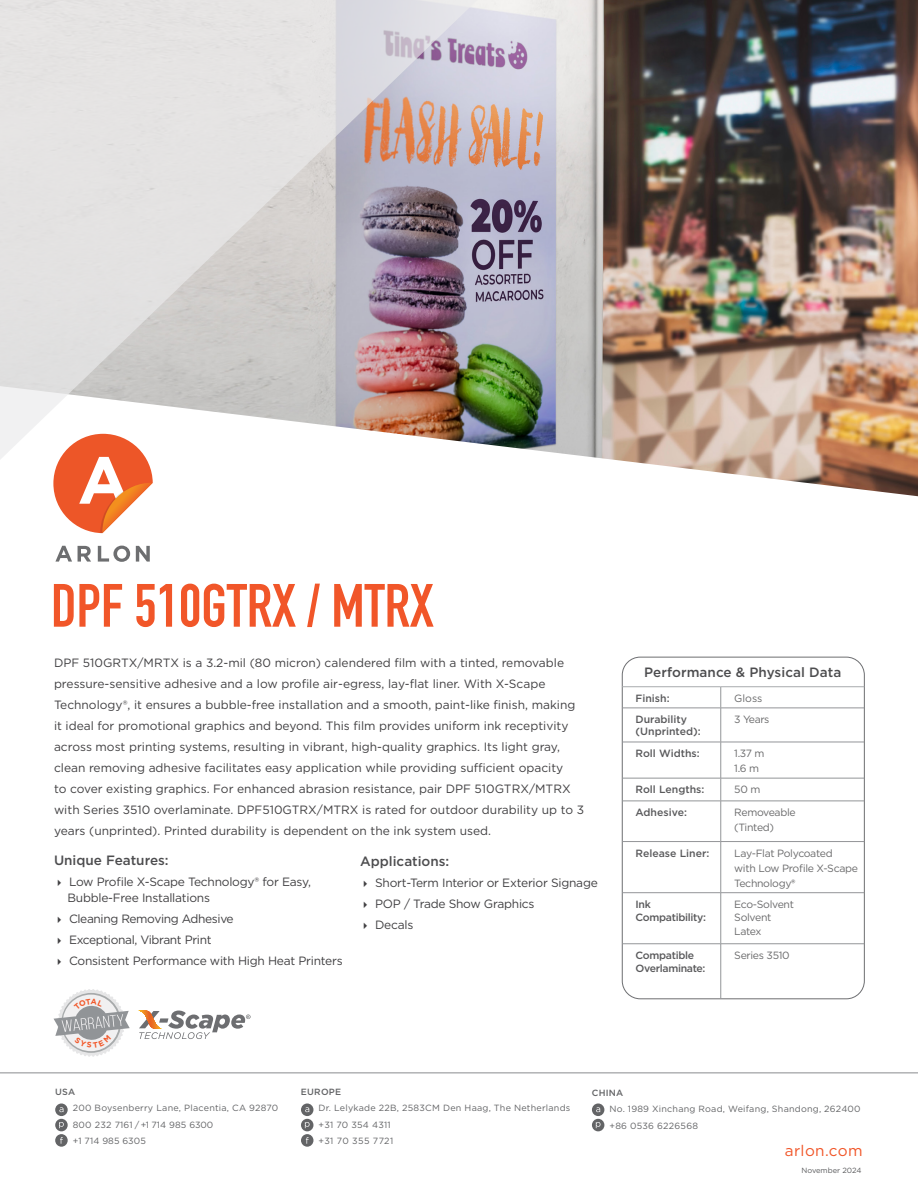
<style>
.page{position:relative;width:918px;height:1188px;background:#fff}
.page>*{position:absolute;margin:0;border:0;box-sizing:border-box;transform-origin:0 0}
.t1{font:700 60px "DIN Condensed";color:#f15629}
.t2{font:15.3px "Gotham";letter-spacing:.025em;color:#f15629}
.t3{font:500 13.5px "Gotham";color:#4d4d4f}
.t4{font:12px/21px "Gotham";color:#414042}
.t5{font:12px/16.5px "Gotham";letter-spacing:-.02em;color:#414042}
.t6{font:12px "Gotham";letter-spacing:-.03em;color:#414042}
.t7{font:10.5px/15px "Gotham";letter-spacing:-.03em;color:#6a6a6b}
.t8{font:500 10.5px/12px "Gotham";color:#59595b}
.t9{font:500 10.5px/13.5px "Gotham";letter-spacing:-.03em;color:#59595b}
.t10{font:9px/16.5px "Gotham";letter-spacing:.025em;color:#636466}
.t11{font:500 9px "Gotham";letter-spacing:.025em;color:#636466}
.t12{font:7.5px "Gotham";color:#58595b}
.s1{color:#414042}
</style>
<div class="page">
<hr style="left:0;top:1072px;width:918px;height:1px;background:#8a8c8e">
<svg style="left:55px;top:1103px;width:13px;height:13px"></svg>
<svg style="left:59px;top:1107px;width:4px;height:5px"></svg>
<div style="left:55px;top:1134px;width:13px;height:13px;background:#636466;border-radius:50%"></div>
<svg style="left:60px;top:1137px;width:3px;height:7px"></svg>
<div style="left:55px;top:1119px;width:13px;height:12px;background:#636466;border-radius:50%"></div>
<svg style="left:59px;top:1122px;width:5px;height:6px"></svg>
<svg style="left:301px;top:1103px;width:12px;height:13px"></svg>
<svg style="left:305px;top:1107px;width:4px;height:5px"></svg>
<div style="left:301px;top:1134px;width:12px;height:13px;background:#636466;border-radius:50%"></div>
<svg style="left:306px;top:1137px;width:3px;height:7px"></svg>
<div style="left:301px;top:1119px;width:12px;height:12px;background:#636466;border-radius:50%"></div>
<svg style="left:305px;top:1122px;width:5px;height:6px"></svg>
<svg style="left:592px;top:1103px;width:12px;height:13px"></svg>
<svg style="left:596px;top:1107px;width:4px;height:5px"></svg>
<div style="left:592px;top:1119px;width:12px;height:12px;background:#636466;border-radius:50%"></div>
<svg style="left:596px;top:1122px;width:5px;height:6px"></svg>
<svg style="left:55px;top:546px;width:17px;height:16px"></svg>
<svg style="left:78px;top:546px;width:13px;height:16px"></svg>
<svg style="left:98px;top:546px;width:32px;height:16px"></svg>
<svg style="left:136px;top:546px;width:14px;height:16px"></svg>
<svg style="left:55px;top:496px;width:85px;height:37px"></svg>
<img style="left:53px;top:0;width:865px;height:496px">
<svg style="left:0;top:0;width:491px;height:473px;background:#d3cbcb"></svg>
<div style="left:622px;top:657px;width:243px;height:342px;border:1px solid #6d6e71;border-radius:18px"></div>
<svg style="left:721px;top:687px;width:1px;height:21px"></svg>
<hr style="left:622px;top:708px;width:99px;height:1px;background:#939598">
<hr style="left:721px;top:708px;width:143px;height:1px;background:#939598">
<hr style="left:721px;top:708px;width:1px;height:34px;background:#939598">
<hr style="left:622px;top:742px;width:99px;height:1px;background:#939598">
<hr style="left:721px;top:742px;width:143px;height:1px;background:#939598">
<hr style="left:721px;top:742px;width:1px;height:36px;background:#939598">
<hr style="left:622px;top:778px;width:99px;height:1px;background:#939598">
<hr style="left:721px;top:778px;width:143px;height:1px;background:#939598">
<svg style="left:721px;top:778px;width:1px;height:23px"></svg>
<hr style="left:622px;top:801px;width:99px;height:1px;background:#939598">
<hr style="left:721px;top:801px;width:143px;height:1px;background:#939598">
<hr style="left:721px;top:801px;width:1px;height:40px;background:#939598">
<hr style="left:622px;top:841px;width:99px;height:1px;background:#939598">
<hr style="left:721px;top:841px;width:143px;height:1px;background:#939598">
<hr style="left:721px;top:842px;width:1px;height:51px;background:#939598">
<hr style="left:622px;top:892px;width:99px;height:1px;background:#939598">
<hr style="left:721px;top:892px;width:143px;height:1px;background:#939598">
<hr style="left:721px;top:893px;width:1px;height:51px;background:#939598">
<hr style="left:721px;top:944px;width:1px;height:54px;background:#939598">
<hr style="left:622px;top:944px;width:99px;height:1px;background:#939598">
<hr style="left:721px;top:944px;width:143px;height:1px;background:#939598">
<hr style="left:622px;top:686px;width:99px;height:1px;background:#a9abae">
<hr style="left:721px;top:686px;width:143px;height:1px;background:#a9abae">
<svg style="left:139px;top:1011px;width:112px;height:28px"></svg>
<svg style="left:54px;top:989px;width:76px;height:68px"></svg>
<h1 class="t1" style="left:51px;top:565px;width:384px">DPF 510GTRX / MTRX</h1>
<p class="t4" style="left:54px;top:652px;width:532px">DPF 510GRTX/MRTX is a 3.2-mil (80 micron) calendered film with a tinted, removable pressure-sensitive adhesive and a low profile air-egress, lay-flat liner. With X-Scape Technology®, it ensures a bubble-free installation and a smooth, paint-like finish, making it ideal for promotional graphics and beyond. This film provides uniform ink receptivity across most printing systems, resulting in vibrant, high-quality graphics. Its light gray, clean removing adhesive facilitates easy application while providing sufficient opacity<br>to cover existing graphics. For enhanced abrasion resistance, pair DPF 510GTRX/MTRX with Series 3510 overlaminate. DPF510GTRX/MTRX is rated for outdoor durability up to 3 years (unprinted). Printed durability is dependent on the ink system used.</p>
<p class="t3" style="left:360px;top:853px;width:91px">Applications:</p>
<p class="t5" style="left:360px;top:874px;width:239px">✔ Short-Term Interior or Exterior Signage</p>
<p class="t5" style="left:360px;top:895px;width:176px">✔ POP / Trade Show Graphics</p>
<p class="t4" style="left:360px;top:914px;width:55px">✔ Decals</p>
<p class="t3" style="left:54px;top:851px;width:116px">Unique Features:</p>
<p class="t5" style="left:68px;top:873px;width:245px;text-indent:-13px">✔ Low Profile X-Scape Technology® for Easy,<br>Bubble-Free Installations</p>
<p class="t6" style="left:54px;top:912px;width:181px">✔ Cleaning Removing Adhesive</p>
<p class="t6" style="left:54px;top:933px;width:159px">✔ Exceptional, Vibrant Print</p>
<p class="t5" style="left:54px;top:953px;width:290px">✔ Consistent Performance with High Heat Printers</p>
<p class="t3" style="left:644px;top:664px;width:199px">Performance &amp; Physical Data</p>
<p class="t8" style="left:636px;top:692px;width:36px">Finish:</p>
<p class="t7" style="left:734px;top:690px;width:30px">Gloss</p>
<p class="t8" style="left:636px;top:713px;width:67px">Durability (Unprinted):</p>
<p class="t7" style="left:734px;top:712px;width:37px">3 Years</p>
<p class="t8" style="left:636px;top:747px;width:66px">Roll Widths:</p>
<p class="t7" style="left:734px;top:746px;width:32px">1.37 m<br>1.6 m</p>
<p class="t8" style="left:636px;top:783px;width:70px">Roll Lengths:</p>
<p class="t7" style="left:734px;top:782px;width:28px">50 m</p>
<p class="t8" style="left:636px;top:806px;width:53px">Adhesive:</p>
<p class="t7" style="left:734px;top:805px;width:63px">Removeable (Tinted)</p>
<p class="t8" style="left:636px;top:847px;width:75px">Release Liner:</p>
<p class="t7" style="left:734px;top:845px;width:125px">Lay-Flat Polycoated<br>with Low Profile X-Scape<br>Technology<span class="s1">®</span></p>
<p class="t9" style="left:636px;top:897px;width:72px">Ink<br>Compatibility:</p>
<p class="t7" style="left:734px;top:897px;width:61px;line-height:13.5px">Eco-Solvent<br>Solvent<br>Latex</p>
<p class="t9" style="left:636px;top:948px;width:71px">Compatible<br>Overlaminate:</p>
<p class="t7" style="left:734px;top:947px;width:57px">Series 3510</p>
<p class="t11" style="left:55px;top:1086px;width:21px">USA</p>
<p class="t10" style="left:73px;top:1100px;width:207px">200 Boysenberry Lane, Placentia, CA 92870<br>800 232 7161 / +1 714 985 6300<br>+1 714 985 6305</p>
<p class="t11" style="left:301px;top:1086px;width:42px">EUROPE</p>
<p class="t10" style="left:319px;top:1100px;width:253px">Dr. Lelykade 22B, 2583CM Den Haag, The Netherlands +31 70 354 4311<br>+31 70 355 7721</p>
<p class="t11" style="left:592px;top:1087px;width:33px">CHINA</p>
<p class="t10" style="left:609px;top:1100px;width:253px">No. 1989 Xinchang Road, Weifang, Shandong, 262400 +86 0536 6226568</p>
<p class="t2" style="left:785px;top:1141px;width:79px">arlon.com</p>
<p class="t12" style="left:802px;top:1165px;width:62px">November 2024</p>
</div>
